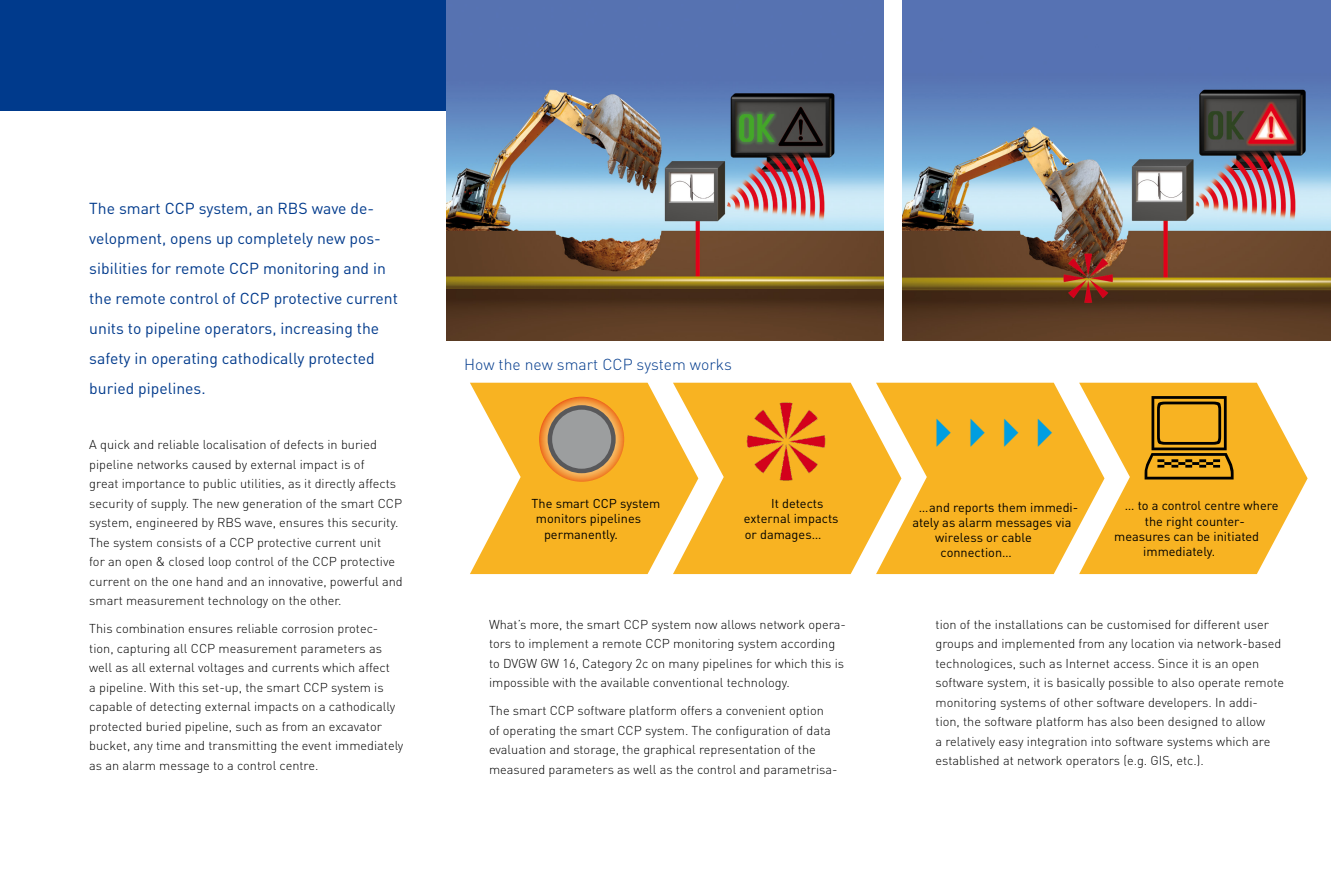
<style>
.page{position:relative;width:1331px;height:893px;background:#fff}
.page>*{position:absolute;margin:0;border:0;box-sizing:border-box;transform-origin:0 0}
.t1{font:45px "Marlett";color:#009ee0}
.t2{font:15.75px/30px "En BWDIN";color:#003a8c}
.t3{font:300 15.75px "En BWDIN";color:#003a8c}
.t4{font:300 12.75px/19.5px "En BWDIN";color:#000}
.t5{font:12.75px/15.3px "En BWDIN";color:#000}
</style>
<div class="page">
<svg style="left:470px;top:383px;width:837px;height:191px;background:#f2b845"></svg>
<div style="left:0;top:0;width:446px;height:111px;background:#003a8c"></div>
<img style="left:446px;top:0;width:885px;height:340px">
<div style="left:884px;top:0;width:17px;height:342px;background:#fff"></div>
<p class="t2" style="left:89px;top:193px;width:310px">The smart CCP system, an RBS wave de&shy;velopment, opens up completely new pos&shy;sibilities for remote CCP monitoring and in the remote control of CCP protective current units to pipeline operators, increasing the safety in operating cathodically protected buried pipelines.</p>
<p class="t4" style="left:89px;top:435px;width:315px">A quick and reliable localisation of defects in buried pipeline networks caused by external impact is of<br>great importance to public utilities, as it directly affects security of supply. The new generation of the smart CCP system, engineered by RBS wave, ensures this security.<br>The system consists of a CCP protective current unit<br>for an open &amp; closed loop control of the CCP protective current on the one hand and an innovative, powerful and smart measurement technology on the other.</p>
<p class="t4" style="left:89px;top:619px;width:316px">This combination ensures reliable corrosion protec&shy;tion, capturing all CCP measurement parameters as well as all external voltages and currents which affect<br>a pipeline. With this set-up, the smart CCP system is capable of detecting external impacts on a cathodically protected buried pipeline, such as from an excavator bucket, any time and transmitting the event immediately as an alarm message to a control centre.</p>
<p class="t3" style="left:464px;top:354px;width:269px">How the new smart CCP system works</p>
<p class="t5" style="left:532px;top:495px;width:130px">The smart CCP system</p>
<p class="t5" style="left:536px;top:511px;width:107px">monitors pipelines</p>
<p class="t5" style="left:544px;top:526px;width:76px">permanently.</p>
<p class="t5" style="left:744px;top:495px;width:96px;text-indent:27px">It detects external impacts or damages…</p>
<p class="t4" style="left:489px;top:614px;width:358px">What’s more, the smart CCP system now allows network opera&shy;tors to implement a remote CCP monitoring system according to DVGW GW 16, Category 2c on many pipelines for which this is impossible with the available conventional technology.</p>
<p class="t4" style="left:489px;top:701px;width:350px">The smart CCP software platform offers a convenient option of operating the smart CCP system. The configuration of data evaluation and storage, the graphical representation of the measured parameters as well as the control and parametrisa-</p>
<h1 class="t1" style="left:920px;top:412px;width:148px">✔✔✔✔</h1>
<p class="t5" style="left:919px;top:499px;width:161px">…and reports them immedi-</p>
<p class="t5" style="left:912px;top:514px;width:161px">ately as alarm messages via</p>
<p class="t5" style="left:935px;top:530px;width:98px">wireless or cable</p>
<p class="t5" style="left:940px;top:545px;width:73px">connection…</p>
<p class="t5" style="left:1125px;top:498px;width:155px">… to a control centre where</p>
<p class="t5" style="left:1145px;top:513px;width:102px">the right counter-</p>
<p class="t5" style="left:1114px;top:529px;width:146px">measures can be initiated</p>
<p class="t5" style="left:1143px;top:544px;width:73px">immediately.</p>
<p class="t4" style="left:935px;top:614px;width:350px">tion of the installations can be customised for different user groups and implemented from any location via network-based technologices, such as Internet access. Since it is an open software system, it is basically possible to also operate remote monitoring systems of other software developers. In addi&shy;tion, the software platform has also been designed to allow<br>a relatively easy integration into software systems which are established at network operators (e.g. GIS, etc.).</p>
</div>
